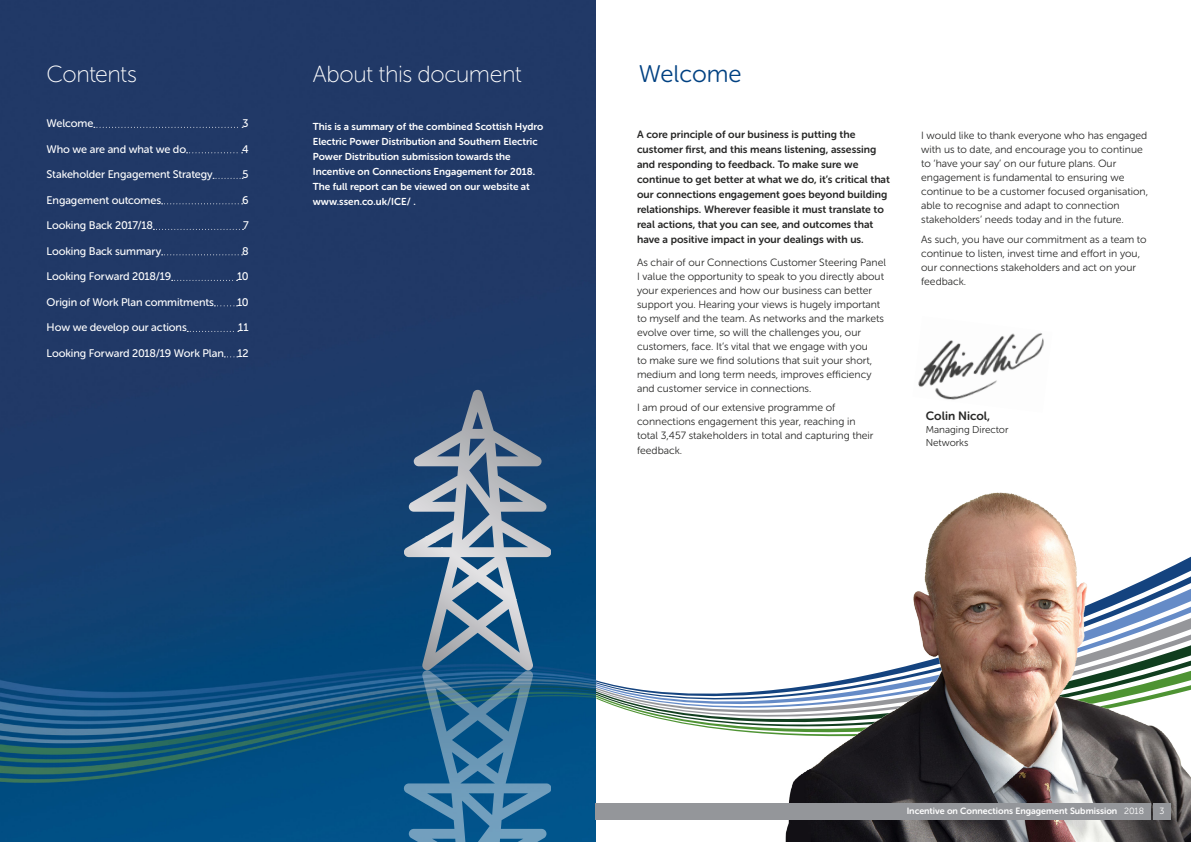
<style>
.page{position:relative;width:1191px;height:842px;background:#fff}
.page>*{position:absolute;margin:0;border:0;box-sizing:border-box;transform-origin:0 0}
.Blue_titles{font:24px "Museo Sans Rounded 300";color:#004182}
.Cover_title_1__white{font:23.3px "Museo Sans Rounded 100";letter-spacing:-.02em;color:#fff}
.smaller-body-text{font:12px "Museo Sans Rounded 700";color:#282827}
.Contents{font:11px "Museo Sans Rounded 500";letter-spacing:-.01em;color:#fff}
.smaller-body-text-2{font:10.5px/14px "Museo Sans Rounded 300";color:#282827}
.smaller-body-text-3{font:10.5px/15px "Museo Sans Rounded 700";color:#282827}
.t1{font:10px/15px "Museo Sans Rounded 700";color:#fff}
.smaller-body-text-4{font:10px/13px "Museo Sans Rounded 300";color:#282827}
.t2{font:9px "Museo Sans Rounded 700";color:#fff}
.t3{font:9px "Museo Sans Rounded 300";color:#fff}
.s1{font-family:"Museo Sans Rounded 300"}
</style>
<div class="page">
<svg style="left:637px;top:713px;width:131px;height:21px"></svg>
<svg style="left:595px;top:705px;width:173px;height:8px"></svg>
<svg style="left:595px;top:589px;width:173px;height:116px"></svg>
<img style="left:918px;top:333px;width:126px;height:67px">
<img style="left:0;top:0;width:595px;height:842px">
<img style="left:768px;top:492px;width:423px;height:350px">
<div style="left:1153px;top:803px;width:17px;height:17px;background:#94969a"></div>
<div style="left:595px;top:803px;width:555px;height:17px;background:#94969a"></div>
<svg style="left:404px;top:390px;width:147px;height:280px;background:#4e7192"></svg>
<img style="left:404px;top:670px;width:121px;height:168px">
<svg style="left:94px;top:127px;width:149px;height:1px"></svg>
<svg style="left:186px;top:152px;width:57px;height:1px"></svg>
<svg style="left:213px;top:178px;width:30px;height:1px"></svg>
<svg style="left:162px;top:203px;width:81px;height:1px"></svg>
<svg style="left:153px;top:229px;width:90px;height:1px"></svg>
<svg style="left:162px;top:254px;width:81px;height:1px"></svg>
<svg style="left:172px;top:280px;width:65px;height:1px"></svg>
<svg style="left:214px;top:305px;width:23px;height:1px"></svg>
<svg style="left:187px;top:331px;width:52px;height:1px"></svg>
<svg style="left:224px;top:356px;width:14px;height:1px"></svg>
<p class="Cover_title_1__white" style="left:47px;top:61px;width:92px">Contents</p>
<p class="Contents" style="left:47px;top:117px;width:48px">Welcome</p>
<p class="Contents" style="left:243px;top:117px;width:8px">3</p>
<p class="Contents" style="left:47px;top:143px;width:141px">Who we are and what we do</p>
<p class="Contents" style="left:242px;top:143px;width:8px">4</p>
<p class="Contents" style="left:47px;top:169px;width:167px">Stakeholder Engagement Strategy</p>
<p class="Contents" style="left:243px;top:169px;width:8px">5</p>
<p class="Contents" style="left:47px;top:194px;width:116px">Engagement outcomes</p>
<p class="Contents" style="left:242px;top:194px;width:8px">6</p>
<p class="Contents" style="left:47px;top:220px;width:108px">Looking Back 2017/18</p>
<p class="Contents" style="left:243px;top:220px;width:7px">7</p>
<p class="Contents" style="left:47px;top:245px;width:116px">Looking Back summary</p>
<p class="Contents" style="left:242px;top:245px;width:8px">8</p>
<p class="Contents" style="left:47px;top:271px;width:126px">Looking Forward 2018/19</p>
<p class="Contents" style="left:237px;top:271px;width:13px">10</p>
<p class="Contents" style="left:47px;top:296px;width:169px">Origin of Work Plan commitments</p>
<p class="Contents" style="left:237px;top:296px;width:13px">10</p>
<p class="Contents" style="left:47px;top:322px;width:142px">How we develop our actions</p>
<p class="Contents" style="left:238px;top:322px;width:12px">11</p>
<p class="Contents" style="left:47px;top:347px;width:204px">Looking Forward 2018/19 Work Plan 12</p>
<p class="Cover_title_1__white" style="left:313px;top:61px;width:210px">About this document</p>
<p class="Blue_titles" style="left:639px;top:61px;width:104px">Welcome</p>
<p class="t1" style="left:313px;top:119px;width:232px">This is a summary of the combined Scottish Hydro Electric Power Distribution and Southern Electric Power Distribution submission towards the Incentive on Connections Engagement for 2018.<br>The full report can be viewed on our website at www.ssen.co.uk/ICE/ .</p>
<p class="smaller-body-text-3" style="left:637px;top:127px;width:254px">A core principle of our business is putting the customer first, and this means listening, assessing and responding to feedback. To make sure we continue to get better at what we do, it’s critical that our connections engagement goes beyond building relationships. Wherever feasible it must translate to real actions, that you can see, and outcomes that have a positive impact in your dealings with us.</p>
<p class="smaller-body-text-2" style="left:637px;top:255px;width:250px">As chair of our Connections Customer Steering Panel I value the opportunity to speak to you directly about your experiences and how our business can better support you. Hearing your views is hugely important to myself and the team. As networks and the markets evolve over time, so will the challenges you, our customers, face. It’s vital that we engage with you<br>to make sure we find solutions that suit your short, medium and long term needs, improves efficiency and customer service in connections.</p>
<p class="smaller-body-text-2" style="left:637px;top:401px;width:238px">I am proud of our extensive programme of connections engagement this year, reaching in total 3,457 stakeholders in total and capturing their feedback.</p>
<p class="smaller-body-text-2" style="left:921px;top:128px;width:228px">I would like to thank everyone who has engaged with us to date, and encourage you to continue to ‘have your say’ on our future plans. Our engagement is fundamental to ensuring we continue to be a customer focused organisation, able to recognise and adapt to connection stakeholders’ needs today and in the future.</p>
<p class="smaller-body-text-2" style="left:921px;top:232px;width:227px">As such, you have our commitment as a team to continue to listen, invest time and effort in you, our connections stakeholders and act on your feedback.</p>
<p class="smaller-body-text" style="left:926px;top:410px;width:66px">Colin Nicol,</p>
<p class="smaller-body-text-4" style="left:926px;top:424px;width:84px">Managing Director<br>Networks</p>
<p class="t2" style="left:906px;top:806px;width:239px">Incentive on Connections Engagement Submission <span class="s1">2018</span></p>
<p class="t3" style="left:1159px;top:806px;width:6px">3</p>
</div>
